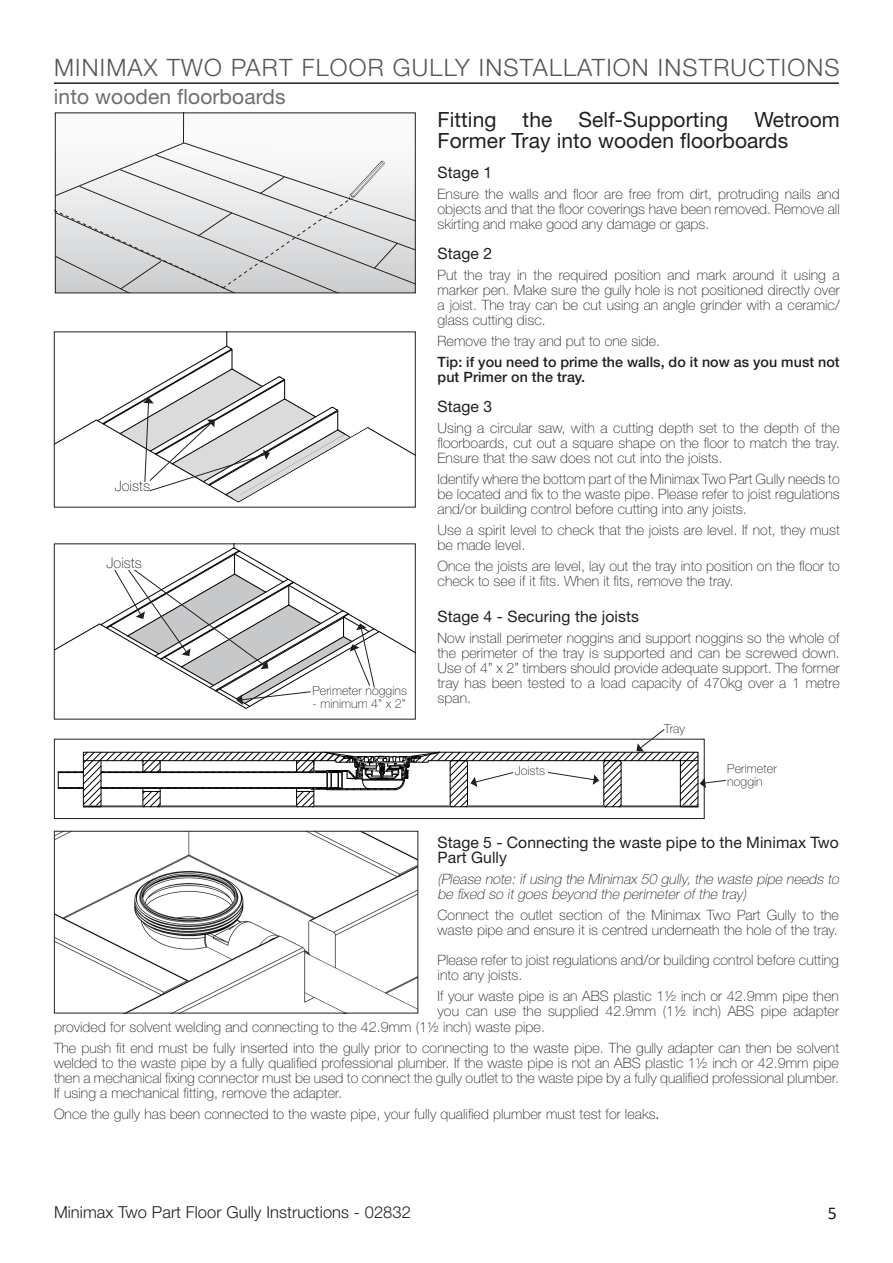
<style>
.page{position:relative;width:893px;height:1263px;background:#fff}
.page>*{position:absolute;margin:0;border:0;box-sizing:border-box;transform-origin:0 0}
.t1{font:300 24px "Helvetica Neue LT Std";letter-spacing:.05em;color:#545557}
.t2{font:21px/21px "Helvetica Neue LT Std";letter-spacing:.005em;color:#231f20}
.t3{font:21px "Helvetica Neue LT Std";letter-spacing:.005em;color:#6c6d70}
.t4{font:18px "Calibri";color:#231f20}
.t5{font:300 16.5px "Helvetica Neue LT Std";letter-spacing:.005em;color:#231f20}
.t6{font:15.75px/15px "Helvetica Neue LT Std";letter-spacing:.005em;color:#231f20}
.t7{font:100 14.55px "Helvetica Neue LT Std";letter-spacing:.005em;color:#231f20}
.t8{font:100 14.25px/15px "Helvetica Neue LT Std";letter-spacing:.005em;color:#231f20;text-align:justify}
.t9{font:italic 100 14.25px/15px "Helvetica Neue LT Std";color:#231f20}
.t10{font:500 14.25px/15px "Helvetica Neue LT Std";letter-spacing:.005em;color:#231f20}
.t11{font:100 12.45px/12.8px "Helvetica Neue LT Std";letter-spacing:.005em;color:#231f20}
.t12{font:700 12.3px "Arial";color:#000}
.s1{font-weight:300}
</style>
<div class="page">
<hr style="left:54px;top:82px;width:785px;height:2px;background:#231f20">
<svg style="left:54px;top:155px;width:361px;height:138px"></svg>
<img style="left:348px;top:161px;width:37px;height:39px">
<div style="left:54px;top:739px;width:651px;height:80px;border:1px solid #231f20"></div>
<img style="left:56px;top:833px;width:360px;height:178px">
<div style="left:54px;top:831px;width:364px;height:182px;border:1px solid #231f20"></div>
<svg style="left:58px;top:729px;width:668px;height:79px"></svg>
<svg style="left:54px;top:544px;width:361px;height:165px"></svg>
<svg style="left:54px;top:332px;width:361px;height:171px"></svg>
<h1 class="t1" style="left:54px;top:53px;width:787px">MINIMAX TWO PART FLOOR GULLY INSTALLATION INSTRUCTIONS</h1>
<p class="t2" style="left:438px;top:109px;width:404px">Fitting the Self-Supporting Wetroom<br>Former Tray into wooden floorboards</p>
<p class="t6" style="left:438px;top:165px;width:56px">Stage 1</p>
<p class="t8" style="left:438px;top:186px;width:404px">Ensure the walls and floor are free from dirt, protruding nails and objects and that the floor coverings have been removed. Remove all skirting and make good any damage or gaps.</p>
<p class="t6" style="left:438px;top:246px;width:56px">Stage 2</p>
<p class="t8" style="left:438px;top:267px;width:404px">Put the tray in the required position and mark around it using a marker pen. Make sure the gully hole is not positioned directly over a joist. The tray can be cut using an angle grinder with a ceramic/ glass cutting disc.</p>
<p class="t8" style="left:438px;top:333px;width:224px">Remove the tray and put to one side.</p>
<p class="t10" style="left:438px;top:354px;width:404px">Tip: if you need to prime the walls, do it now as you must not put Primer on the tray.</p>
<p class="t6" style="left:438px;top:399px;width:56px">Stage 3</p>
<p class="t8" style="left:438px;top:420px;width:404px">Using a circular saw, with a cutting depth set to the depth of the floorboards, cut out a square shape on the floor to match the tray.<br>Ensure that the saw does not cut into the joists.</p>
<p class="t8" style="left:438px;top:471px;width:404px">Identify where the bottom part of the Minimax Two Part Gully needs to be located and fix to the waste pipe. Please refer to joist regulations and/or building control before cutting into any joists.</p>
<p class="t8" style="left:438px;top:522px;width:404px">Use a spirit level to check that the joists are level. If not, they must be made level.</p>
<p class="t8" style="left:438px;top:558px;width:404px">Once the joists are level, lay out the tray into position on the floor to check to see if it fits. When it fits, remove the tray.</p>
<p class="t6" style="left:438px;top:609px;width:203px">Stage 4 - Securing the joists</p>
<p class="t8" style="left:438px;top:630px;width:404px">Now install perimeter noggins and support noggins so the whole of the perimeter of the tray is supported and can be screwed down.<br>Use of 4” x 2” timbers should provide adequate support. The former tray has been tested to a load capacity of 470kg over a 1 metre span.</p>
<p class="t3" style="left:54px;top:84px;width:233px">into wooden floorboards</p>
<p class="t12" style="left:610px;top:238px;width:345px;rotate:90deg">PRODUCED BY AN AUTODESK EDUCATIONAL PRODUCT</p>
<p class="t7" style="left:115px;top:478px;width:37px">Joists</p>
<p class="t7" style="left:106px;top:554px;width:37px">Joists</p>
<p class="t11" style="left:312px;top:684px;width:96px">Perimeter noggins</p>
<p class="t11" style="left:312px;top:697px;width:95px">- minimum 4” x 2”</p>
<p class="t11" style="left:515px;top:764px;width:32px">Joists</p>
<p class="t11" style="left:664px;top:722px;width:22px">Tray</p>
<p class="t11" style="left:727px;top:762px;width:51px">Perimeter noggin</p>
<p class="t6" style="left:438px;top:835px;width:403px">Stage 5 - Connecting the waste pipe to the Minimax Two<br>Part Gully</p>
<p class="t9" style="left:438px;top:871px;width:406px">(Please note: if using the Minimax 50 gully, the waste pipe needs to be fixed so it goes beyond the perimeter of the tray)</p>
<p class="t8" style="left:438px;top:907px;width:403px">Connect the outlet section of the Minimax Two Part Gully to the waste pipe and ensure it is centred underneath the hole of the tray.</p>
<p class="t8" style="left:438px;top:952px;width:403px">Please refer to joist regulations and/or building control before cutting into any joists.</p>
<p class="t8" style="left:438px;top:988px;width:403px">If your waste pipe is an ABS plastic 1½ inch or 42.9mm pipe then you can use the supplied 42.9mm (1½ inch) ABS pipe adapter</p>
<p class="t8" style="left:54px;top:1019px;width:492px">provided for solvent welding and connecting to the 42.9mm (1½ inch) waste pipe.</p>
<p class="t8" style="left:54px;top:1040px;width:787px">The push fit end must be fully inserted into the gully prior to connecting to the waste pipe. The gully adapter can then be solvent welded to the waste pipe by a fully qualified professional plumber. If the waste pipe is not an ABS plastic 1½ inch or 42.9mm pipe then a mechanical fixing connector must be used to connect the gully outlet to the waste pipe by a fully qualified professional plumber.<br>If using a mechanical fitting, remove the adapter.</p>
<p class="t8" style="left:54px;top:1106px;width:607px">Once the gully has been connected to the waste pipe, your fully qualified plumber must test for leaks<span class="s1">.</span></p>
<p class="t5" style="left:54px;top:1202px;width:358px">Minimax Two Part Floor Gully Instructions - 02832</p>
<p class="t4" style="left:828px;top:1201px;width:11px">5</p>
</div>
